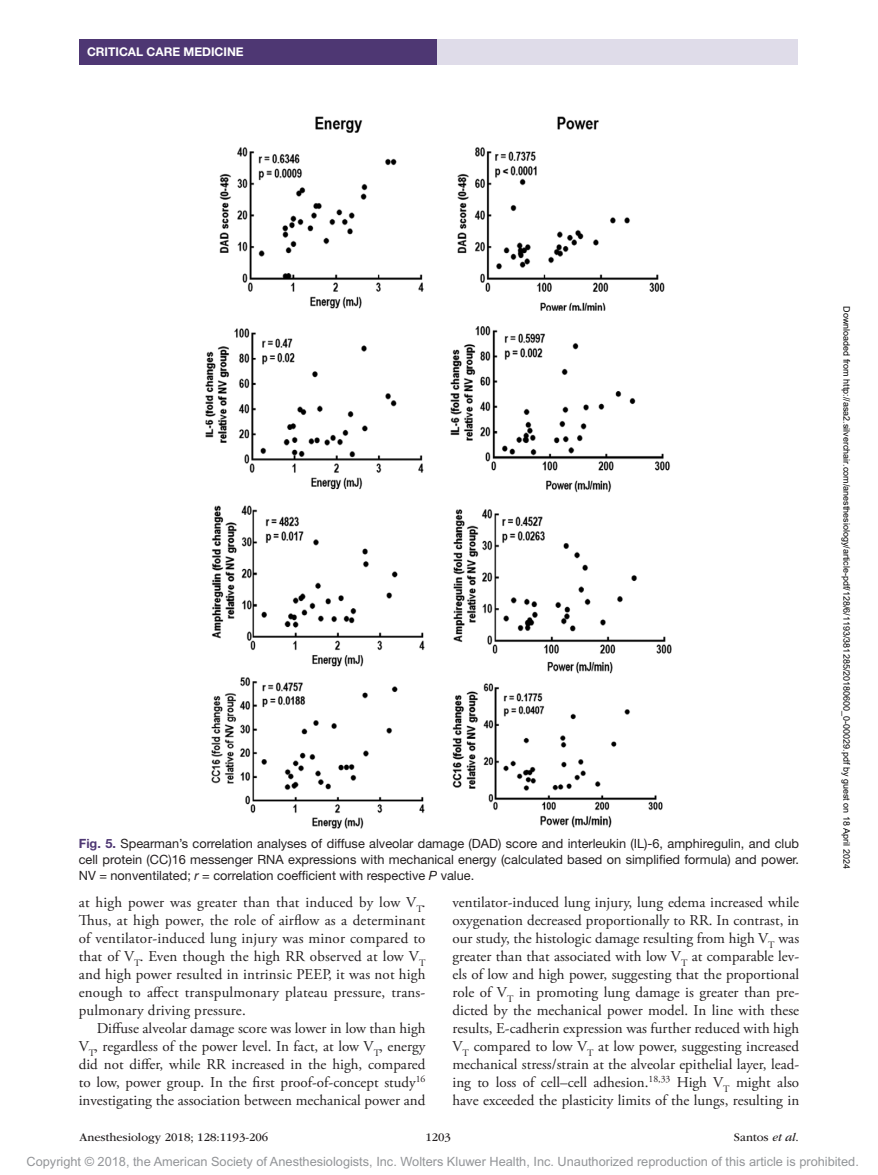
<style>
.page{position:relative;width:878px;height:1175px;background:#fff}
.page>*{position:absolute;margin:0;border:0;box-sizing:border-box;transform-origin:0 0}
.t1{font:15px/18px "Adobe Garamond Pro";color:#231f20;text-align:justify}
.t2{font:12.75px/15.8px "Helvetica Neue LT Std";color:#231f20;text-align:justify}
.t3{font:12.75px "Arial MT Std";color:#939598}
.t4{font:12px "ITC Garamond Std";color:#231f20}
.t5{font:700 12px "Helvetica Neue LT Std";color:#fff}
.t6{font:9px "Arial";color:#000}
.s1{font-weight:700;color:#4e3773}
.s2{font-style:italic}
</style>
<div class="page">
<div style="left:432px;top:39px;width:365px;height:26px;background:#dfdce9"></div>
<div style="left:79px;top:39px;width:357px;height:25px;background:#4e3773"></div>
<img style="left:205px;top:116px;width:467px;height:713px">
<p class="t5" style="left:87px;top:44px;width:158px">CRITICAL CARE MEDICINE</p>
<p class="t2" style="left:79px;top:835px;width:721px"><span class="s1">Fig. 5.</span> Spearman’s correlation analyses of diffuse alveolar damage (DAD) score and interleukin (IL)-6, amphiregulin, and club cell protein (CC)16 messenger RNA expressions with mechanical energy (calculated based on simplified formula) and power.<br>NV = nonventilated; <span class="s2">r</span> = correlation coefficient with respective <span class="s2">P</span> value.</p>
<p class="t1" style="left:79px;top:893px;width:348px">at high power was greater than that induced by low V<sub>T</sub>.<br>Thus, at high power, the role of airflow as a determinant of ventilator-induced lung injury was minor compared to that of V<sub>T</sub>. Even though the high RR observed at low V<sub>T </sub>and high power resulted in intrinsic PEEP, it was not high enough to affect transpulmonary plateau pressure, trans&shy;pulmonary driving pressure.</p>
<p class="t1" style="left:79px;top:1019px;width:348px;text-indent:18px">Diffuse alveolar damage score was lower in low than high V<sub>T</sub>, regardless of the power level. In fact, at low V<sub>T</sub>, energy did not differ, while RR increased in the high, compared to low, power group. In the first proof-of-concept study<sup>16 </sup>investigating the association between mechanical power and</p>
<p class="t1" style="left:452px;top:893px;width:348px">ventilator-induced lung injury, lung edema increased while oxygenation decreased proportionally to RR. In contrast, in our study, the histologic damage resulting from high V<sub>T</sub> was greater than that associated with low V<sub>T</sub> at comparable lev&shy;els of low and high power, suggesting that the proportional role of V<sub>T</sub> in promoting lung damage is greater than pre&shy;dicted by the mechanical power model. In line with these results, E-cadherin expression was further reduced with high V<sub>T</sub> compared to low V<sub>T</sub> at low power, suggesting increased mechanical stress/strain at the alveolar epithelial layer, lead&shy;ing to loss of cell–cell adhesion.<sup>18,33</sup> High V<sub>T</sub> might also have exceeded the plasticity limits of the lungs, resulting in</p>
<p class="t4" style="left:80px;top:1130px;width:190px">Anesthesiology 2018; 128:1193-206</p>
<p class="t4" style="left:425px;top:1130px;width:27px">1203</p>
<p class="t4" style="left:734px;top:1130px;width:66px">Santos <span class="s2">et al</span>.</p>
<p class="t6" style="left:850px;top:306px;width:564px;rotate:90deg">Downloaded from http://asa2.silverchair.com/anesthesiology/article-pdf/128/6/1193/381285/20180600_0-00029.pdf by guest on 18 April 2024</p>
<p class="t3" style="left:27px;top:1154px;width:833px">Copyright © 2018, the American Society of Anesthesiologists, Inc. Wolters Kluwer Health, Inc. Unauthorized reproduction of this article is prohibited.</p>
</div>
